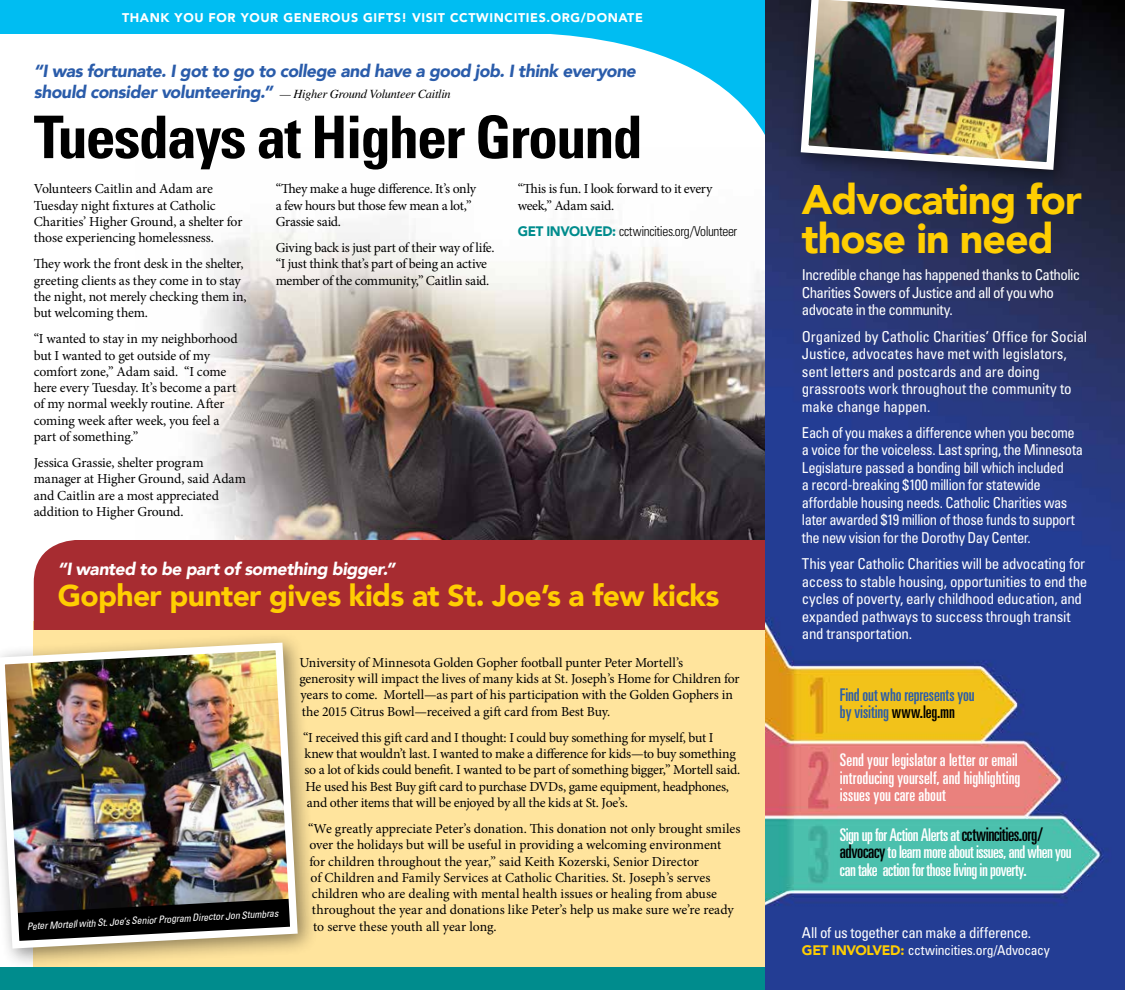
<style>
.page{position:relative;width:1125px;height:990px;background:#fff}
.page>*{position:absolute;margin:0;border:0;box-sizing:border-box;transform-origin:0 0}
.t1{font:700 condensed 58.75px "Univers";letter-spacing:-.03em;color:#000}
.t2{font:900 41.25px/38.8px "Avenir";letter-spacing:-.025em;color:#ffce02}
.t3{font:900 30px "Avenir";letter-spacing:-.02em;color:#ffce02}
.t4{font:ultra-condensed 17.5px/17.5px "Univers";letter-spacing:-.03em;color:#fff}
.t5{font:ultra-condensed 17.5px/17.5px "Univers";color:#fff}
.t6{font:italic 900 17.5px "Avenir";letter-spacing:-.025em;color:#2a5caa}
.t7{font:ultra-condensed 17.5px/17.5px "Univers";letter-spacing:-.01em;color:#2a5caa}
.t8{font:italic 900 17.5px "Avenir";letter-spacing:-.025em;color:#fff}
.t9{font:condensed 15px/17.5px "Univers";letter-spacing:-.025em;color:#fff}
.t10{font:13.75px/16.2px "Minion Pro";letter-spacing:-.01em;color:#000}
.t11{font:300 condensed 13.75px "Univers";letter-spacing:-.025em;color:#000}
.t12{font:condensed 13.75px "Univers";letter-spacing:-.02em;color:#fff}
.t13{font:italic 12.5px "Times";letter-spacing:-.025em;color:#000}
.t14{font:900 12.5px "Avenir LT Std";letter-spacing:.05em;color:#fff}
.t15{font:italic condensed 10px "Univers";color:#fff}
.s1{font-family:"Avenir";font-weight:900;font-size:17.5px;color:#2a5caa}
.s2{font-family:"Avenir";font-weight:900;font-stretch:normal;color:#008c8d}
.s3{color:#000}
.s4{font-size:18.75px;color:#000}
.s5{font-family:"Avenir";font-weight:900;font-stretch:normal;color:#ffce02}
</style>
<div class="page">
<div style="left:34px;top:621px;width:731px;height:369px;background:#ffe49d"></div>
<div style="left:0;top:968px;width:765px;height:22px;background:#008c8d"></div>
<img style="left:765px;top:0;width:360px;height:990px">
<img style="left:197px;top:218px;width:568px;height:322px">
<div style="left:0;top:0;width:765px;height:34px;background:#00bdf2"></div>
<svg style="left:551px;top:34px;width:214px;height:101px"></svg>
<div style="left:34px;top:540px;width:731px;height:90px;background:#a72c31"></div>
<div style="left:0;top:632px;width:318px;height:337px;background:#000;opacity:.45"></div>
<img style="left:0;top:639px;width:302px;height:313px">
<div style="left:790px;top:0;width:295px;height:191px;background:#000;opacity:.45"></div>
<img style="left:797px;top:0;width:271px;height:174px">
<p class="t14" style="left:122px;top:10px;width:522px">THANK YOU FOR YOUR GENEROUS GIFTS! VISIT CCTWINCITIES.ORG/DONATE</p>
<p class="t6" style="left:34px;top:56px;width:604px">“I was fortunate. I got to go to college and have a good job. I think everyone</p>
<p class="t13" style="left:34px;top:87px;width:419px"><span class="s1">should consider volunteering.”</span> — Higher Ground Volunteer Caitlin</p>
<p class="t1" style="left:34px;top:101px;width:610px">Tuesdays at Higher Ground</p>
<p class="t10" style="left:34px;top:181px;width:210px">Volunteers Caitlin and Adam are Tuesday night fixtures at Catholic Charities’ Higher Ground, a shelter for those experiencing homelessness.</p>
<p class="t10" style="left:34px;top:256px;width:214px">They work the front desk in the shelter, greeting clients as they come in to stay the night, not merely checking them in, but welcoming them.</p>
<p class="t10" style="left:34px;top:331px;width:206px">“I wanted to stay in my neighborhood but I wanted to get outside of my comfort zone,” Adam said. “I come here every Tuesday. It’s become a part of my normal weekly routine. After coming week after week, you feel a part of something.”</p>
<p class="t10" style="left:34px;top:455px;width:214px">Jessica Grassie, shelter program manager at Higher Ground, said Adam and Caitlin are a most appreciated addition to Higher Ground.</p>
<p class="t10" style="left:276px;top:181px;width:202px">“They make a huge difference. It’s only a few hours but those few mean a lot,”<br>Grassie said.</p>
<p class="t10" style="left:276px;top:240px;width:220px">Giving back is just part of their way of life. “I just think that’s part of being an active member of the community,” Caitlin said.</p>
<p class="t10" style="left:518px;top:181px;width:196px">“This is fun. I look forward to it every week,” Adam said.</p>
<p class="t11" style="left:518px;top:223px;width:221px"><span class="s2">GET INVOLVED:</span> cctwincities.org/Volunteer</p>
<p class="t8" style="left:58px;top:554px;width:339px">“I wanted to be part of something bigger.”</p>
<p class="t3" style="left:58px;top:570px;width:663px">Gopher punter gives kids at St. Joe’s a few kicks</p>
<p class="t15" style="left:27px;top:920px;width:253px;rotate:-3deg">Peter Mortell with St. Joe’s Senior Program Director Jon Stumbras</p>
<p class="t10" style="left:299px;top:654px;width:442px">University of Minnesota Golden Gopher football punter Peter Mortell’s generosity will impact the lives of many kids at St. Joseph’s Home for Children for years to come. Mortell—as part of his participation with the Golden Gophers in the 2015 Citrus Bowl—received a gift card from Best Buy.</p>
<p class="t10" style="left:303px;top:729px;width:439px">“I received this gift card and I thought: I could buy something for myself, but I knew that wouldn’t last. I wanted to make a difference for kids—to buy something so a lot of kids could benefit. I wanted to be part of something bigger,” Mortell said.<br>He used his Best Buy gift card to purchase DVDs, game equipment, headphones, and other items that will be enjoyed by all the kids at St. Joe’s.</p>
<p class="t10" style="left:308px;top:821px;width:434px">“We greatly appreciate Peter’s donation. This donation not only brought smiles over the holidays but will be useful in providing a welcoming environment<br>for children throughout the year,” said Keith Kozerski, Senior Director<br>of Children and Family Services at Catholic Charities. St. Joseph’s serves children who are dealing with mental health issues or healing from abuse throughout the year and donations like Peter’s help us make sure we’re ready to serve these youth all year long.</p>
<p class="t2" style="left:802px;top:179px;width:281px">Advocating for those in need</p>
<p class="t9" style="left:802px;top:266px;width:280px">Incredible change has happened thanks to Catholic<br>Charities Sowers of Justice and all of you who advocate in the community.</p>
<p class="t9" style="left:802px;top:327px;width:287px">Organized by Catholic Charities’ Office for Social Justice, advocates have met with legislators, sent letters and postcards and are doing grassroots work throughout the community to make change happen.</p>
<p class="t9" style="left:802px;top:423px;width:283px">Each of you makes a difference when you become a voice for the voiceless. Last spring, the Minnesota Legislature passed a bonding bill which included<br>a record-breaking $100 million for statewide affordable housing needs. Catholic Charities was later awarded $19 million of those funds to support the new vision for the Dorothy Day Center.</p>
<p class="t9" style="left:802px;top:555px;width:287px">This year Catholic Charities will be advocating for access to stable housing, opportunities to end the cycles of poverty, early childhood education, and expanded pathways to success through transit and transportation.</p>
<p class="t7" style="left:840px;top:686px;width:136px">Find out who represents you by visiting <span class="s3">www.leg.mn</span></p>
<p class="t5" style="left:840px;top:751px;width:182px">Send your legislator a letter or email introducing yourself, and highlighting issues you care about</p>
<p class="t4" style="left:840px;top:826px;width:233px">Sign up for Action Alerts at <span class="s4">cctwincities.org/ advocacy</span> to learn more about issues, and when you can take action for those living in poverty.</p>
<p class="t9" style="left:802px;top:923px;width:231px">All of us together can make a difference.</p>
<p class="t12" style="left:802px;top:942px;width:249px"><span class="s5">GET INVOLVED:</span> cctwincities.org/Advocacy</p>
</div>
